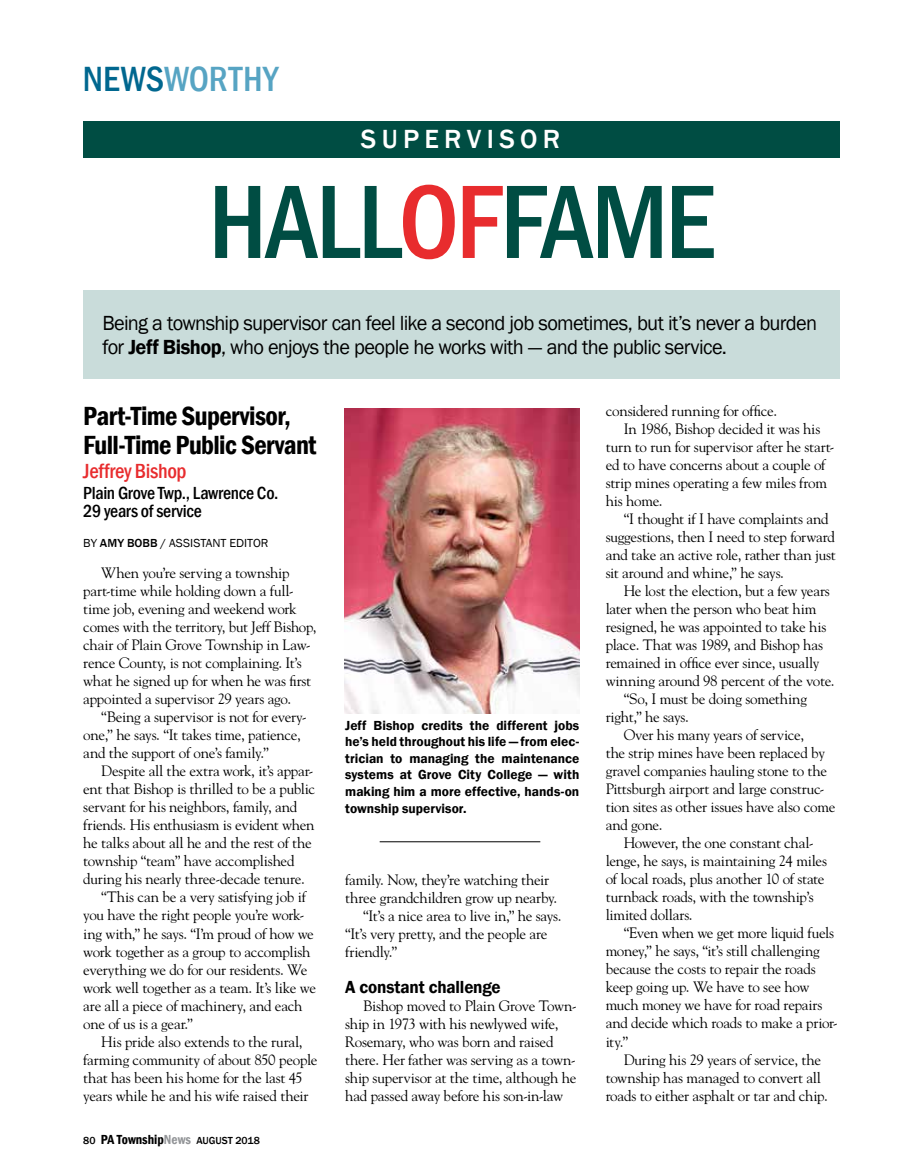
<style>
.page{position:relative;width:905px;height:1175px;background:#fff}
.page>*{position:absolute;margin:0;border:0;box-sizing:border-box;transform-origin:0 0}
.t1{font:500 condensed 108px "Franklin Gothic";letter-spacing:-.025em;color:#004d43}
.t2{font:500 condensed 36px "Franklin Gothic";color:#57a4c3}
.t3{font:600 condensed 27px/28.5px "Franklin Gothic";letter-spacing:-.025em;color:#000}
.t4{font:500 27px "Franklin Gothic";letter-spacing:.2em;color:#fff}
.t5{font:21px/24px "Franklin Gothic";letter-spacing:-.035em;color:#000}
.t6{font:500 condensed 21px "Franklin Gothic";letter-spacing:-.015em;color:#e82c2e}
.t7{font:500 condensed 18px/18px "Franklin Gothic";letter-spacing:-.015em;color:#000}
.t8{font:600 18px "Franklin Gothic";letter-spacing:-.01em;color:#000;scale:.95 1}
.t9{font:15px/18px "Goudy";letter-spacing:-.015em;color:#000}
.t10{font:600 13.5px/16.5px "Franklin Gothic";color:#000;text-align:justify}
.t11{font:12px "Franklin Gothic";color:#000}
.t12{font:500 10.5px "Franklin Gothic";color:#000}
.s1{color:#00678f}
.s2{color:#e82c2e}
.s3{font-weight:600}
.s4{font-weight:500}
.s5{font-weight:600;font-stretch:condensed;font-size:13.5px}
.s6{font-weight:600;font-stretch:condensed;font-size:13.5px;color:#939598}
</style>
<div class="page">
<div style="left:83px;top:121px;width:756px;height:36px;background:#004d43"></div>
<div style="left:83px;top:290px;width:756px;height:88px;background:#c9dcda"></div>
<hr style="left:379px;top:841px;width:161px;height:1px;background:#000">
<img style="left:344px;top:409px;width:235px;height:304px">
<h2 class="t2" style="left:83px;top:55px;width:197px"><span class="s1">NEWS</span>WORTHY</h2>
<h3 class="t4" style="left:361px;top:122px;width:201px">SUPERVISOR</h3>
<h1 class="t1" style="left:208px;top:151px;width:508px">HALL<span class="s2">OF</span>FAME</h1>
<h3 class="t5" style="left:102px;top:311px;width:716px">Being a township supervisor can feel like a second job sometimes, but it’s never a burden for <span class="s3">Jeff Bishop</span>, who enjoys the people he works with — and the public service.</h3>
<h3 class="t3" style="left:83px;top:401px;width:235px">Part-Time Supervisor,<br>Full-Time Public Servant</h3>
<h3 class="t6" style="left:83px;top:457px;width:105px">Jeffrey Bishop</h3>
<p class="t7" style="left:83px;top:483px;width:197px">Plain Grove Twp., Lawrence Co.<br>29 years of service</p>
<p class="t11" style="left:83px;top:535px;width:187px">BY <span class="s4">AMY BOBB</span> / ASSISTANT EDITOR</p>
<p class="t9" style="left:83px;top:563px;width:235px;text-indent:18px">When you’re serving a township part-time while holding down a full&shy;time job, evening and weekend work comes with the territory, but Jeff Bishop, chair of Plain Grove Township in Law&shy;rence County, is not complaining. It’s what he signed up for when he was first appointed a supervisor 29 years ago.</p>
<p class="t9" style="left:83px;top:707px;width:225px;text-indent:18px">“Being a supervisor is not for every&shy;one,” he says. “It takes time, patience, and the support of one’s family.”</p>
<p class="t9" style="left:101px;top:761px;width:214px">Despite all the extra work, it’s appar-</p>
<p class="t9" style="left:83px;top:779px;width:233px">ent that Bishop is thrilled to be a public</p>
<p class="t9" style="left:83px;top:797px;width:215px">servant for his neighbors, family, and</p>
<p class="t9" style="left:83px;top:815px;width:232px">friends. His enthusiasm is evident when</p>
<p class="t9" style="left:83px;top:833px;width:230px">he talks about all he and the rest of the</p>
<p class="t9" style="left:83px;top:851px;width:213px">township “team” have accomplished</p>
<p class="t9" style="left:83px;top:869px;width:223px">during his nearly three-decade tenure.</p>
<p class="t9" style="left:101px;top:887px;width:206px">“This can be a very satisfying job if</p>
<p class="t9" style="left:83px;top:905px;width:222px">you have the right people you’re work-</p>
<p class="t9" style="left:83px;top:923px;width:232px">ing with,” he says. “I’m proud of how we</p>
<p class="t9" style="left:83px;top:941px;width:229px">work together as a group to accomplish</p>
<p class="t9" style="left:83px;top:959px;width:225px">everything we do for our residents. We</p>
<p class="t9" style="left:83px;top:977px;width:234px">work well together as a team. It’s like we</p>
<p class="t9" style="left:83px;top:995px;width:220px">are all a piece of machinery, and each</p>
<p class="t9" style="left:83px;top:1013px;width:111px">one of us is a gear.”</p>
<p class="t9" style="left:101px;top:1031px;width:203px">His pride also extends to the rural,</p>
<p class="t9" style="left:83px;top:1049px;width:236px">farming community of about 850 people</p>
<p class="t9" style="left:83px;top:1067px;width:221px">that has been his home for the last 45</p>
<p class="t9" style="left:83px;top:1085px;width:227px">years while he and his wife raised their</p>
<p class="t12" style="left:83px;top:1133px;width:178px">80 <span class="s5">PA Township</span><span class="s6">News</span> AUGUST 2018</p>
<p class="t10" style="left:345px;top:717px;width:236px">Jeff Bishop credits the different jobs he’s held throughout his life — from elec&shy;trician to managing the maintenance systems at Grove City College — with making him a more effective, hands-on township supervisor.</p>
<p class="t9" style="left:345px;top:870px;width:205px">family. Now, they’re watching their</p>
<p class="t9" style="left:345px;top:888px;width:214px">three grandchildren grow up nearby.</p>
<p class="t9" style="left:363px;top:906px;width:200px">“It’s a nice area to live in,” he says.</p>
<p class="t9" style="left:345px;top:924px;width:204px">“It’s very pretty, and the people are</p>
<p class="t9" style="left:345px;top:942px;width:53px">friendly.”</p>
<p class="t8" style="left:345px;top:975px;width:165px">A constant challenge</p>
<p class="t9" style="left:345px;top:996px;width:233px;text-indent:18px">Bishop moved to Plain Grove Town&shy;ship in 1973 with his newlywed wife, Rosemary, who was born and raised there. Her father was serving as a town&shy;ship supervisor at the time, although he had passed away before his son-in-law</p>
<p class="t9" style="left:605px;top:401px;width:173px">considered running for office.</p>
<p class="t9" style="left:623px;top:419px;width:198px">In 1986, Bishop decided it was his</p>
<p class="t9" style="left:605px;top:437px;width:230px">turn to run for supervisor after he start-</p>
<p class="t9" style="left:605px;top:455px;width:221px">ed to have concerns about a couple of</p>
<p class="t9" style="left:605px;top:473px;width:223px">strip mines operating a few miles from</p>
<p class="t9" style="left:605px;top:491px;width:58px">his home.</p>
<p class="t9" style="left:623px;top:509px;width:206px">“I thought if I have complaints and</p>
<p class="t9" style="left:605px;top:527px;width:231px">suggestions, then I need to step forward</p>
<p class="t9" style="left:605px;top:545px;width:232px">and take an active role, rather than just</p>
<p class="t9" style="left:605px;top:563px;width:180px">sit around and whine,” he says.</p>
<p class="t9" style="left:623px;top:581px;width:208px">He lost the election, but a few years</p>
<p class="t9" style="left:605px;top:599px;width:212px">later when the person who beat him</p>
<p class="t9" style="left:605px;top:617px;width:222px">resigned, he was appointed to take his</p>
<p class="t9" style="left:605px;top:635px;width:219px">place. That was 1989, and Bishop has</p>
<p class="t9" style="left:605px;top:653px;width:215px">remained in office ever since, usually</p>
<p class="t9" style="left:605px;top:671px;width:230px">winning around 98 percent of the vote.</p>
<p class="t9" style="left:623px;top:689px;width:185px">“So, I must be doing something</p>
<p class="t9" style="left:605px;top:707px;width:85px">right,” he says.</p>
<p class="t9" style="left:623px;top:725px;width:182px">Over his many years of service,</p>
<p class="t9" style="left:605px;top:743px;width:221px">the strip mines have been replaced by</p>
<p class="t9" style="left:605px;top:761px;width:223px">gravel companies hauling stone to the</p>
<p class="t9" style="left:605px;top:779px;width:220px">Pittsburgh airport and large construc-</p>
<p class="t9" style="left:605px;top:797px;width:231px">tion sites as other issues have also come</p>
<p class="t9" style="left:605px;top:815px;width:58px">and gone.</p>
<p class="t9" style="left:623px;top:833px;width:191px">However, the one constant chal-</p>
<p class="t9" style="left:605px;top:851px;width:223px">lenge, he says, is maintaining 24 miles</p>
<p class="t9" style="left:605px;top:869px;width:220px">of local roads, plus another 10 of state</p>
<p class="t9" style="left:605px;top:887px;width:209px">turnback roads, with the township’s</p>
<p class="t9" style="left:605px;top:905px;width:89px">limited dollars.</p>
<p class="t9" style="left:623px;top:923px;width:212px">“Even when we get more liquid fuels</p>
<p class="t9" style="left:605px;top:941px;width:216px">money,” he says, “it’s still challenging</p>
<p class="t9" style="left:605px;top:959px;width:212px">because the costs to repair the roads</p>
<p class="t9" style="left:605px;top:977px;width:205px">keep going up. We have to see how</p>
<p class="t9" style="left:605px;top:995px;width:218px">much money we have for road repairs</p>
<p class="t9" style="left:605px;top:1013px;width:234px">and decide which roads to make a prior-</p>
<p class="t9" style="left:605px;top:1031px;width:24px">ity.”</p>
<p class="t9" style="left:623px;top:1049px;width:199px">During his 29 years of service, the</p>
<p class="t9" style="left:605px;top:1067px;width:217px">township has managed to convert all</p>
<p class="t9" style="left:605px;top:1085px;width:223px">roads to either asphalt or tar and chip.</p>
</div>
